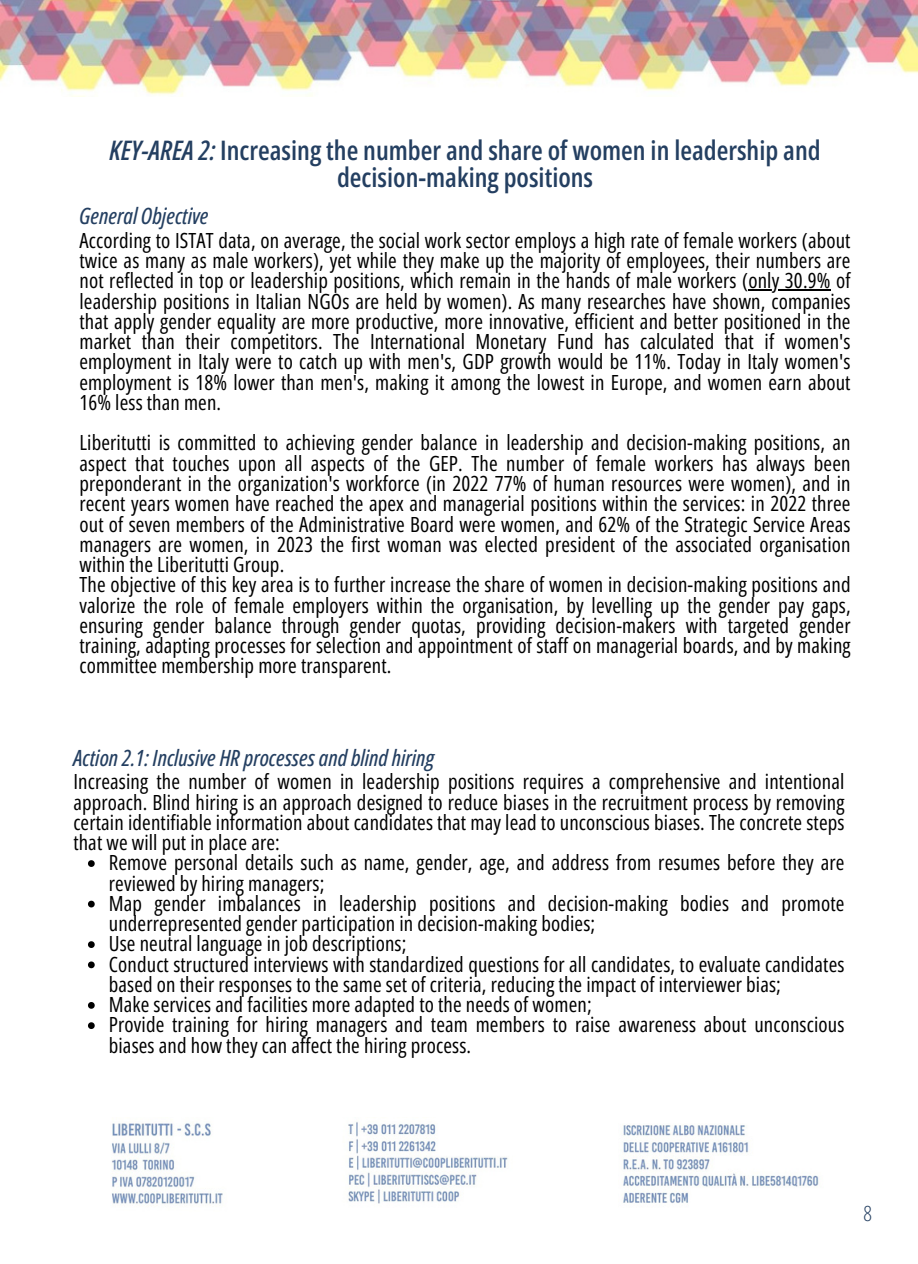
<style>
.page{position:relative;width:918px;height:1264px;background:#fff}
.page>*{position:absolute;margin:0;border:0;box-sizing:border-box;transform-origin:0 0}
.t1{font:600 26.85px/27px "Open Sans Condensed";color:#243f61;text-align:center}
.t2{font:italic 500 22.35px "Open Sans Condensed";color:#243f61}
.t3{font:20.85px/20.2px "Open Sans Condensed";letter-spacing:.005em;color:#000;text-align:justify}
.t4{font:300 20.85px "Open Sans Condensed";color:#243f61}
.s1{font-style:italic}
</style>
<div class="page">
<img style="left:0;top:0;width:918px;height:97px">
<img style="left:112px;top:1122px;width:707px;height:82px">
<hr style="left:748px;top:289px;width:83px;height:2px;background:#000">
<svg style="left:88px;top:860px;width:7px;height:7px"></svg>
<svg style="left:88px;top:900px;width:7px;height:7px"></svg>
<svg style="left:88px;top:941px;width:7px;height:7px"></svg>
<svg style="left:88px;top:961px;width:7px;height:7px"></svg>
<svg style="left:88px;top:1002px;width:7px;height:6px"></svg>
<svg style="left:88px;top:1022px;width:7px;height:7px"></svg>
<p class="t1" style="left:110px;top:136px;width:713px"><span class="s1">KEY-AREA 2:</span> Increasing the number and share of women in leadership and decision-making positions</p>
<p class="t2" style="left:79px;top:200px;width:131px">General Objective</p>
<p class="t3" style="left:79px;top:230px;width:773px">According to ISTAT data, on average, the social work sector employs a high rate of female workers (about twice as many as male workers), yet while they make up the majority of employees, their numbers are not reflected in top or leadership positions, which remain in the hands of male workers (only 30.9% of leadership positions in Italian NGOs are held by women). As many researches have shown, companies that apply gender equality are more productive, more innovative, efficient and better positioned in the market than their competitors. The International Monetary Fund has calculated that if women's employment in Italy were to catch up with men's, GDP growth would be 11%. Today in Italy women's employment is 18% lower than men's, making it among the lowest in Europe, and women earn about 16% less than men.</p>
<p class="t3" style="left:79px;top:432px;width:773px">Liberitutti is committed to achieving gender balance in leadership and decision-making positions, an aspect that touches upon all aspects of the GEP. The number of female workers has always been preponderant in the organization's workforce (in 2022 77% of human resources were women), and in recent years women have reached the apex and managerial positions within the services: in 2022 three out of seven members of the Administrative Board were women, and 62% of the Strategic Service Areas managers are women, in 2023 the first woman was elected president of the associated organisation within the Liberitutti Group.</p>
<p class="t3" style="left:79px;top:574px;width:773px">The objective of this key area is to further increase the share of women in decision-making positions and valorize the role of female employers within the organisation, by levelling up the gender pay gaps, ensuring gender balance through gender quotas, providing decision-makers with targeted gender training, adapting processes for selection and appointment of staff on managerial boards, and by making committee membership more transparent.</p>
<p class="t2" style="left:73px;top:741px;width:363px">Action 2.1: Inclusive HR processes and blind hiring</p>
<p class="t3" style="left:73px;top:771px;width:773px">Increasing the number of women in leadership positions requires a comprehensive and intentional approach. Blind hiring is an approach designed to reduce biases in the recruitment process by removing certain identifiable information about candidates that may lead to unconscious biases. The concrete steps that we will put in place are:</p>
<p class="t3" style="left:109px;top:852px;width:737px">Remove personal details such as name, gender, age, and address from resumes before they are reviewed by hiring managers;</p>
<p class="t3" style="left:109px;top:892px;width:737px">Map gender imbalances in leadership positions and decision-making bodies and promote underrepresented gender participation in decision-making bodies;</p>
<p class="t3" style="left:109px;top:933px;width:299px">Use neutral language in job descriptions;</p>
<p class="t3" style="left:109px;top:953px;width:737px">Conduct structured interviews with standardized questions for all candidates, to evaluate candidates based on their responses to the same set of criteria, reducing the impact of interviewer bias;</p>
<p class="t3" style="left:109px;top:993px;width:484px">Make services and facilities more adapted to the needs of women;</p>
<p class="t3" style="left:109px;top:1014px;width:737px">Provide training for hiring managers and team members to raise awareness about unconscious biases and how they can affect the hiring process.</p>
<p class="t4" style="left:864px;top:1198px;width:10px">8</p>
</div>
